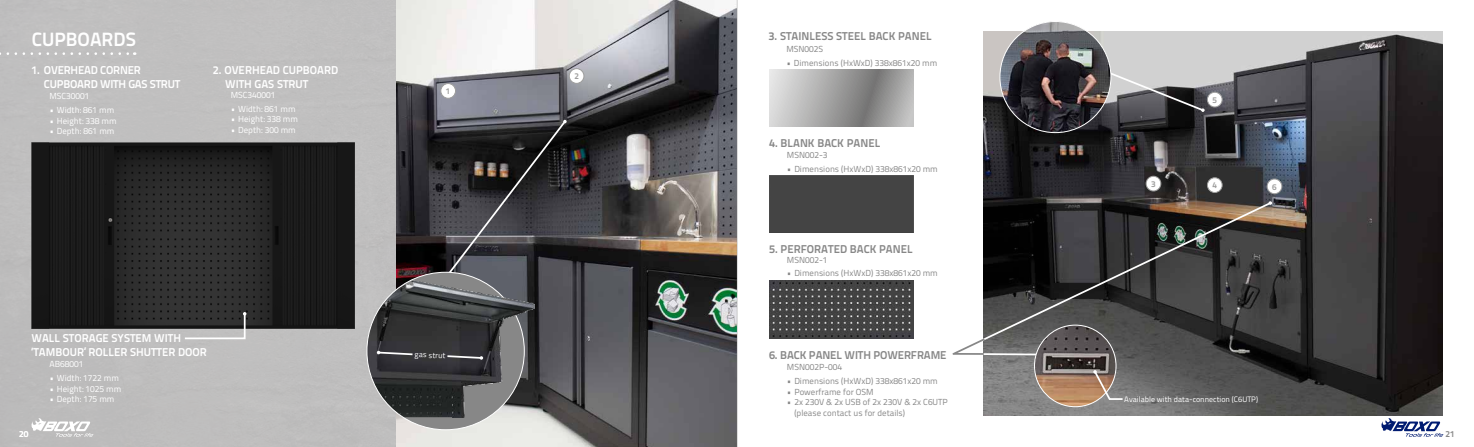
<style>
.page{position:relative;width:1474px;height:447px;background:#fff}
.page>*{position:absolute;margin:0;border:0;box-sizing:border-box;transform-origin:0 0}
.t1{font:19.25px "Titillium Text 25 L 800 wt";color:#fff}
.t2{font:11.38px "Titillium Text 25 L 800 wt";color:#878787}
.t3{font:11.38px/13.7px "Titillium Text 25 L 800 wt";color:#fff}
.t4{font:11.38px/13.7px "Titillium Text 25 L 800 wt";letter-spacing:-.02em;color:#fff}
.t5{font:8.75px/10.5px "Titillium Text 25 L 400 wt";color:#878787}
.t6{font:8.75px "Titillium Text 25 L 400 wt";color:#fff}
.t7{font:8.75px "Titillium Text 25 L 800 wt";color:#878787}
.t8{font:8.75px "Titillium Text 25 L 800 wt";color:#fff}
.t9{font:8.49px "Titillium Text 25 L 800 wt";color:#9d9d9c}
.t10{font:7.88px "Titillium Text 25 L 400 wt";color:#fff}
</style>
<div class="page">
<img style="left:983px;top:31px;width:459px;height:384px">
<svg style="left:1381px;top:418px;width:62px;height:18px"></svg>
<div style="left:1207px;top:178px;width:15px;height:14px;background:#fff;border-radius:50%"></div>
<div style="left:1207px;top:177px;width:15px;height:16px;border:1px solid #9d9d9c;border-radius:50%"></div>
<div style="left:1207px;top:92px;width:15px;height:15px;background:#fff;border-radius:50%"></div>
<div style="left:1207px;top:92px;width:15px;height:15px;border:1px solid #9d9d9c;border-radius:50%"></div>
<div style="left:1267px;top:179px;width:14px;height:15px;background:#fff;border-radius:50%"></div>
<div style="left:1266px;top:178px;width:16px;height:16px;border:1px solid #9d9d9c;border-radius:50%"></div>
<div style="left:1146px;top:176px;width:14px;height:15px;background:#fff;border-radius:50%"></div>
<div style="left:1145px;top:176px;width:16px;height:15px;border:1px solid #9d9d9c;border-radius:50%"></div>
<svg style="left:983px;top:200px;width:289px;height:156px;background:#383736"></svg>
<svg style="left:1268px;top:201px;width:3px;height:4px"></svg>
<svg style="left:1098px;top:62px;width:107px;height:50px;background:#969597"></svg>
<svg style="left:952px;top:337px;width:93px;height:19px"></svg>
<hr style="left:953px;top:353px;width:30px;height:1px;background:#878787">
<img style="left:1034px;top:325px;width:82px;height:81px;border-radius:41px">
<img style="left:999px;top:21px;width:111px;height:111px;border-radius:55px">
<div style="left:0;top:0;width:397px;height:446px;background:#bfbfbf"></div>
<img style="left:397px;top:0;width:340px;height:446px">
<svg style="left:0;top:52px;width:135px;height:3px"></svg>
<img style="left:32px;top:143px;width:322px;height:185px">
<svg style="left:183px;top:312px;width:63px;height:28px;background:#6e6e6e"></svg>
<svg style="left:32px;top:418px;width:61px;height:18px"></svg>
<img style="left:769px;top:280px;width:144px;height:58px">
<div style="left:769px;top:175px;width:144px;height:57px;background:#444"></div>
<svg style="left:769px;top:69px;width:144px;height:57px;background:#a9a8a8"></svg>
<svg style="left:432px;top:119px;width:135px;height:175px;background:#39393c"></svg>
<div style="left:367px;top:272px;width:157px;height:157px;background:#878787;border-radius:50%"></div>
<img style="left:367px;top:280px;width:85px;height:137px">
<img style="left:452px;top:280px;width:82px;height:137px">
<svg style="left:445px;top:354px;width:38px;height:5px"></svg>
<svg style="left:377px;top:350px;width:37px;height:6px"></svg>
<svg style="left:1092px;top:369px;width:32px;height:31px"></svg>
<div style="left:441px;top:83px;width:14px;height:15px;background:#fff;border-radius:50%"></div>
<div style="left:440px;top:83px;width:16px;height:16px;border:1px solid #9d9d9c;border-radius:50%"></div>
<div style="left:569px;top:69px;width:15px;height:14px;background:#fff;border-radius:50%"></div>
<div style="left:569px;top:68px;width:15px;height:16px;border:1px solid #9d9d9c;border-radius:50%"></div>
<hr style="left:737px;top:0;width:1px;height:446px;background:#878787">
<h1 class="t1" style="left:32px;top:24px;width:106px">CUPBOARDS</h1>
<h2 class="t4" style="left:44px;top:63px;width:138px;text-indent:-12px">1. OVERHEAD CORNER<br>CUPBOARD WITH GAS STRUT</h2>
<p class="t6" style="left:49px;top:104px;width:66px">• Width: 861 mm</p>
<p class="t6" style="left:49px;top:114px;width:69px">• Height: 338 mm</p>
<p class="t6" style="left:49px;top:125px;width:67px">• Depth: 861 mm</p>
<p class="t6" style="left:49px;top:90px;width:41px">MSC30001</p>
<h2 class="t3" style="left:225px;top:63px;width:115px;text-indent:-12px">2. OVERHEAD CUPBOARD<br>WITH GAS STRUT</h2>
<p class="t6" style="left:231px;top:102px;width:66px">• Width: 861 mm</p>
<p class="t6" style="left:231px;top:113px;width:69px">• Height: 338 mm</p>
<p class="t6" style="left:231px;top:123px;width:67px">• Depth: 300 mm</p>
<p class="t6" style="left:231px;top:88px;width:46px">MSC340001</p>
<p class="t9" style="left:446px;top:84px;width:6px">1</p>
<h2 class="t3" style="left:32px;top:330px;width:177px">WALL STORAGE SYSTEM WITH ‘TAMBOUR’ ROLLER SHUTTER DOOR</h2>
<p class="t6" style="left:49px;top:371px;width:71px">• Width: 1722 mm</p>
<p class="t6" style="left:49px;top:382px;width:73px">• Height: 1025 mm</p>
<p class="t6" style="left:49px;top:392px;width:67px">• Depth: 175 mm</p>
<p class="t6" style="left:49px;top:357px;width:35px">AB68001</p>
<p class="t8" style="left:19px;top:426px;width:11px">20</p>
<p class="t10" style="left:415px;top:348px;width:32px;rotate:3deg">gas strut</p>
<p class="t9" style="left:574px;top:70px;width:6px">2</p>
<h2 class="t2" style="left:768px;top:27px;width:165px">3. STAINLESS STEEL BACK PANEL</h2>
<p class="t5" style="left:786px;top:57px;width:152px">• Dimensions (HxWxD) 338x861x20 mm</p>
<p class="t5" style="left:786px;top:43px;width:38px">MSN002S</p>
<h2 class="t2" style="left:769px;top:134px;width:113px">4. BLANK BACK PANEL</h2>
<p class="t5" style="left:787px;top:163px;width:152px">• Dimensions (HxWxD) 338x861x20 mm</p>
<p class="t5" style="left:787px;top:149px;width:42px">MSN002-3</p>
<h2 class="t2" style="left:769px;top:240px;width:145px">5. PERFORATED BACK PANEL</h2>
<p class="t5" style="left:787px;top:267px;width:152px">• Dimensions (HxWxD) 338x861x20 mm</p>
<p class="t5" style="left:787px;top:253px;width:42px">MSN002-1</p>
<h2 class="t2" style="left:769px;top:345px;width:179px">6. BACK PANEL WITH POWERFRAME</h2>
<p class="t5" style="left:787px;top:375px;width:152px">• Dimensions (HxWxD) 338x861x20 mm</p>
<p class="t5" style="left:787px;top:385px;width:88px">• Powerframe for OSM</p>
<p class="t5" style="left:794px;top:396px;width:155px;text-indent:-7px">• 2x 230V &amp; 2x USB of 2x 230V &amp; 2x C6UTP (please contact us for details)</p>
<p class="t5" style="left:787px;top:361px;width:57px">MSN002P-004</p>
<p class="t9" style="left:1151px;top:177px;width:6px">3</p>
<p class="t9" style="left:1212px;top:93px;width:6px">5</p>
<p class="t9" style="left:1212px;top:179px;width:6px">4</p>
<p class="t9" style="left:1272px;top:180px;width:6px">6</p>
<p class="t10" style="left:1124px;top:392px;width:135px">Available with data-connection (C6UTP)</p>
<p class="t7" style="left:1445px;top:426px;width:11px">21</p>
</div>
